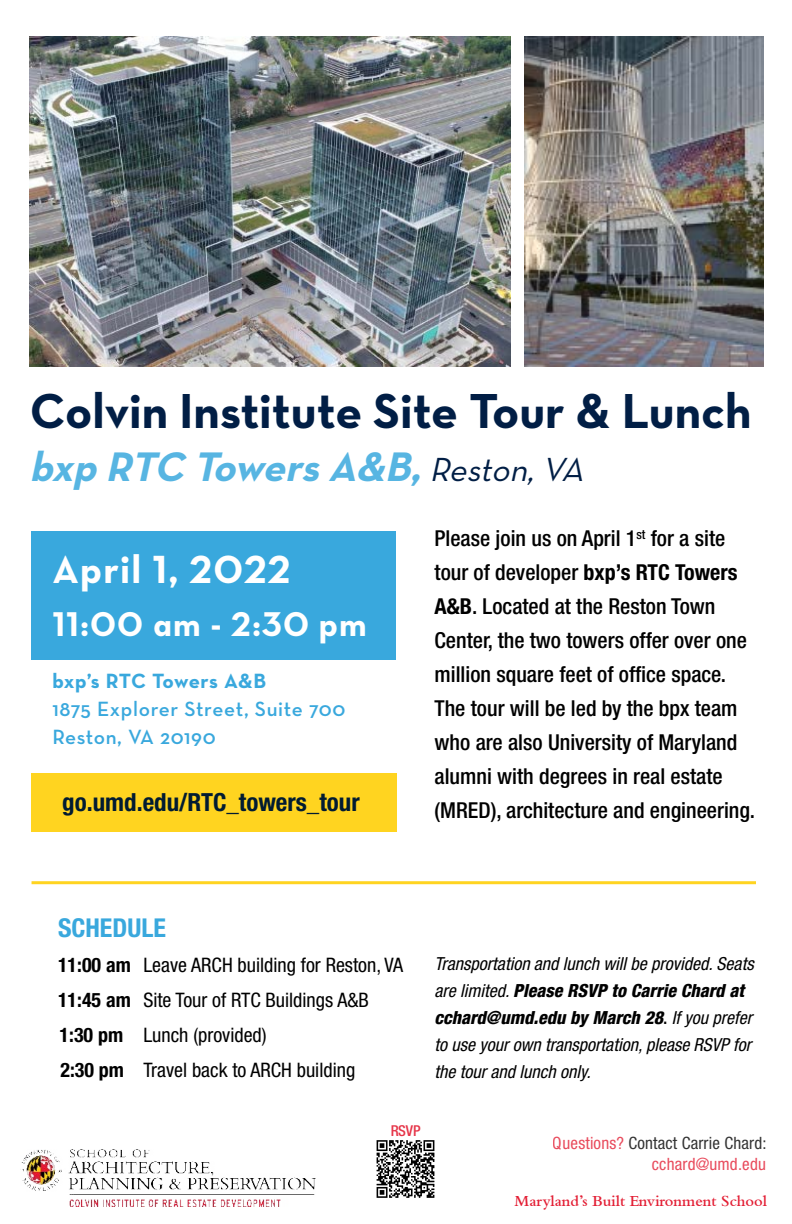
<style>
.page{position:relative;width:792px;height:1224px;background:#fff}
.page>*{position:absolute;margin:0;border:0;box-sizing:border-box;transform-origin:0 0}
.t1{font:50px "Neutra Text Bold Alt";color:#011e45}
.t2{font:italic 700 42px "Neutra Text";color:#57b5e2}
.t3{font:40px "Neutra Text Bold Alt";letter-spacing:.03em;color:#fff}
.t4{font:35px "Neutra Text Bold Alt";letter-spacing:.03em;color:#fff}
.t5{font:italic 34px "Neutra Text";color:#011e45}
.t6{font:700 condensed 26px "Helvetica Neue LT Std";color:#39a8dd}
.t7{font:700 condensed 25px "Helvetica Neue LT Std";color:#011b32}
.t8{font:500 condensed 22px/34px "Helvetica Neue LT Std";color:#000}
.t9{font:600 21px/28px "Neutra Text";letter-spacing:.03em;color:#39a8dd}
.t10{font:700 21px "Neutra Text";letter-spacing:.01em;color:#39a8dd}
.t11{font:condensed 20px "Helvetica Neue LT Std";color:#000}
.t12{font:700 condensed 20px "Helvetica Neue LT Std";color:#000}
.t13{font:italic condensed 18px/27px "Helvetica Neue LT Std";color:#000}
.t14{font:italic 800 condensed 18px/27px "Helvetica Neue LT Com";color:#000}
.t15{font:condensed 17px/21px "Helvetica Neue LT Std";letter-spacing:.01em;color:#e31e34;text-align:right}
.t16{font:600 16px "Bembo";color:#e31e34}
.t17{font:500 condensed 15px "Helvetica Neue LT Std";color:#e31e34}
.s1{font-weight:700}
.s2{font-family:"Helvetica Neue LT Std";font-weight:400}
.s3{font-weight:500;font-style:normal}
.s4{color:#000}
</style>
<div class="page">
<div style="left:32px;top:773px;width:365px;height:58px;background:#ffd420"></div>
<img style="left:376px;top:1140px;width:59px;height:58px">
<img style="left:21px;top:1149px;width:295px;height:57px">
<img style="left:30px;top:36px;width:481px;height:330px">
<div style="left:32px;top:531px;width:364px;height:128px;background:#39a8dd"></div>
<img style="left:524px;top:36px;width:240px;height:330px">
<hr style="left:32px;top:881px;width:724px;height:3px;background:#ffd420">
<h1 class="t1" style="left:30px;top:380px;width:723px">Colvin Institute Site Tour &amp; Lunch</h1>
<h2 class="t2" style="left:30px;top:440px;width:403px">bxp RTC TowersA&amp;B,</h2>
<h3 class="t5" style="left:430px;top:449px;width:164px">Reston,VA</h3>
<h3 class="t3" style="left:52px;top:544px;width:239px">April 1, 2022</h3>
<h3 class="t4" style="left:52px;top:602px;width:316px">11:00 am - 2:30 pm</h3>
<p class="t10" style="left:52px;top:668px;width:215px">bxp’s RTC Towers A&amp;B</p>
<p class="t9" style="left:52px;top:695px;width:294px">1875 Explorer Street, Suite 700<br>Reston, VA 20190</p>
<p class="t7" style="left:62px;top:787px;width:299px">go.umd.edu/RTC_towers_tour</p>
<p class="t8" style="left:435px;top:521px;width:322px">Please join us on April 1<sup>st</sup> for a site tour of developer <span class="s1">bxp’s RTC Towers A&amp;B</span>. Located at the Reston Town Center, the two towers offer over one million square feet of office space.<br>The tour will be led by the bpx team who are also University of Maryland alumni with degrees in real estate (MRED), architecture and engineering.</p>
<p class="t6" style="left:58px;top:912px;width:109px">SCHEDULE</p>
<p class="t12" style="left:58px;top:952px;width:74px">11:00 am</p>
<p class="t12" style="left:58px;top:987px;width:74px">11:45 am</p>
<p class="t12" style="left:60px;top:1022px;width:65px">1:30 pm</p>
<p class="t12" style="left:60px;top:1057px;width:65px">2:30 pm</p>
<p class="t11" style="left:143px;top:953px;width:261px">Leave ARCH building for Reston, VA</p>
<p class="t11" style="left:143px;top:988px;width:227px">Site Tour of RTC Buildings A&amp;B</p>
<p class="t11" style="left:143px;top:1023px;width:125px">Lunch (provided)</p>
<p class="t11" style="left:143px;top:1058px;width:213px">Travel back to ARCH building</p>
<p class="t13" style="left:435px;top:951px;width:321px">Transportation and lunch will be provided. Seats</p>
<p class="t14" style="left:435px;top:977px;width:319px"><span class="s2">are limited.</span> Please RSVP to Carrie Chard at cchard@umd.edu by March 28<span class="s3">.</span> <span class="s2">If you prefer</span></p>
<p class="t13" style="left:435px;top:1032px;width:318px">to use your own transportation, please RSVP for the tour and lunch only.</p>
<p class="t17" style="left:390px;top:1122px;width:32px">RSVP</p>
<p class="t15" style="left:553px;top:1133px;width:215px">Questions? <span class="s4">Contact Carrie Chard: </span>cchard@umd.edu</p>
<p class="t16" style="left:515px;top:1192px;width:254px">Maryland’s Built Environment School</p>
</div>
